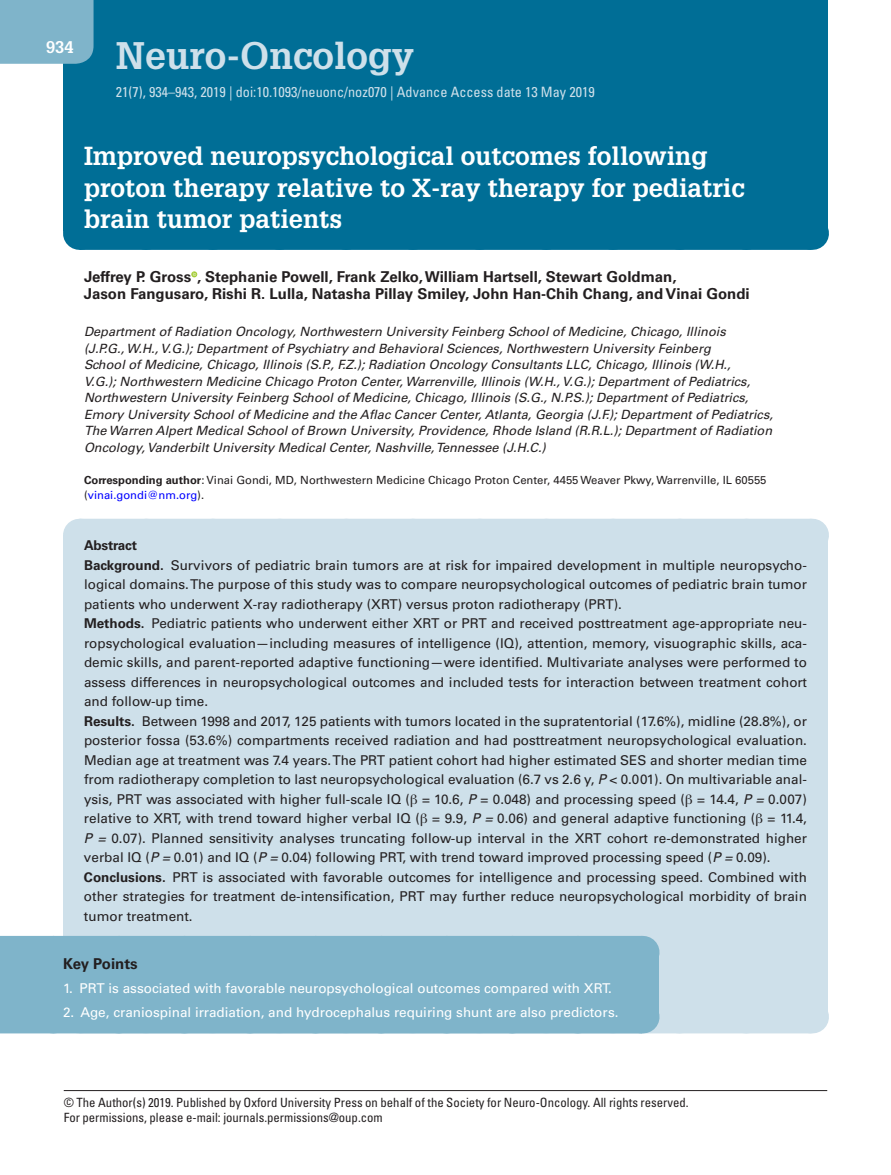
<style>
.page{position:relative;width:891px;height:1175px;background:#fff}
.page>*{position:absolute;margin:0;border:0;box-sizing:border-box;transform-origin:0 0}
.t1{font:700 37.5px "Glypha LT Std";color:#cee0ea}
.t2{font:700 25.5px/31.5px "Glypha LT Std";color:#fff}
.t3{font:700 16.5px "Glypha LT Std";color:#fff}
.t4{font:700 15px/16.5px "Univers LT Std";color:#231f20}
.t5{font:condensed 14.25px "Univers LT Std";color:#cee0ea}
.t6{font:13.5px/19.5px "Univers LT Std";color:#231f20}
.t7{font:13.5px "Univers LT Std";color:#fff}
.t8{font:italic 12.75px/16.5px "Univers LT Std";color:#231f20}
.t9{font:condensed 12.75px/15px "Univers LT Std";color:#231f20}
.t10{font:11.25px/15px "Univers LT Std";color:#231f20}
.s1{font-weight:700}
.s2{color:#00f}
.s3{font-style:italic}
.s4{font-family:"Gandhari Unicode"}
</style>
<div class="page">
<div style="left:63px;top:0;width:765px;height:166px;background:#006e96"></div>
<div style="left:0;top:0;width:94px;height:64px;background:#7fb4ca"></div>
<hr style="left:64px;top:1090px;width:763px;height:1px;background:#231f20">
<div style="left:63px;top:164px;width:765px;height:67px;background:#006e96"></div>
<div style="left:80px;top:217px;width:732px;height:33px;background:#006e96"></div>
<svg style="left:148px;top:249px;width:630px;height:1px"></svg>
<hr style="left:812px;top:217px;width:1px;height:33px;background:#006e96">
<div style="left:63px;top:536px;width:765px;height:18px;background:#cee0ea"></div>
<div style="left:80px;top:519px;width:732px;height:33px;background:#cee0ea"></div>
<hr style="left:812px;top:519px;width:1px;height:33px;background:#cee0ea">
<div style="left:63px;top:554px;width:765px;height:58px;background:#cee0ea"></div>
<div style="left:63px;top:612px;width:765px;height:98px;background:#cee0ea"></div>
<div style="left:63px;top:710px;width:765px;height:156px;background:#cee0ea"></div>
<div style="left:63px;top:866px;width:765px;height:153px;background:#cee0ea"></div>
<div style="left:80px;top:1000px;width:732px;height:33px;background:#cee0ea"></div>
<hr style="left:812px;top:1000px;width:1px;height:33px;background:#cee0ea">
<div style="left:0;top:936px;width:642px;height:33px;background:#7fb4ca"></div>
<hr style="left:642px;top:936px;width:1px;height:33px;background:#7fb4ca">
<div style="left:0;top:969px;width:659px;height:27px;background:#7fb4ca"></div>
<div style="left:0;top:993px;width:659px;height:27px;background:#7fb4ca"></div>
<div style="left:0;top:1000px;width:642px;height:33px;background:#7fb4ca"></div>
<svg style="left:643px;top:1014px;width:17px;height:19px"></svg>
<hr style="left:642px;top:1000px;width:1px;height:33px;background:#7fb4ca">
<svg style="left:191px;top:271px;width:6px;height:6px"></svg>
<p class="t3" style="left:46px;top:37px;width:29px">934</p>
<h1 class="t1" style="left:116px;top:32px;width:299px">Neuro-Oncology</h1>
<p class="t5" style="left:116px;top:83px;width:480px">21(7), 934–943, 2019 | doi:10.1093/neuonc/noz070 | Advance Access date 13 May 2019</p>
<h2 class="t2" style="left:84px;top:140px;width:662px">Improved neuropsychological outcomes following proton therapy relative to X-ray therapy for pediatric brain tumor patients</h2>
<p class="t4" style="left:84px;top:269px;width:667px">Jeffrey P. Gross , Stephanie Powell, Frank Zelko, William Hartsell, Stewart Goldman,<br>Jason Fangusaro, Rishi R. Lulla, Natasha Pillay Smiley, John Han-Chih Chang, and Vinai Gondi</p>
<p class="t8" style="left:84px;top:324px;width:690px">Department of Radiation Oncology, Northwestern University Feinberg School of Medicine, Chicago, Illinois<br>(J.P.G., W.H., V.G.); Department of Psychiatry and Behavioral Sciences, Northwestern University Feinberg<br>School of Medicine, Chicago, Illinois (S.P., F.Z.); Radiation Oncology Consultants LLC, Chicago, Illinois (W.H.,<br>V.G.); Northwestern Medicine Chicago Proton Center, Warrenville, Illinois (W.H., V.G.); Department of Pediatrics, Northwestern University Feinberg School of Medicine, Chicago, Illinois (S.G., N.P.S.); Department of Pediatrics, Emory University School of Medicine and the Aflac Cancer Center, Atlanta, Georgia (J.F.); Department of Pediatrics, The Warren Alpert Medical School of Brown University, Providence, Rhode Island (R.R.L.); Department of Radiation Oncology, Vanderbilt University Medical Center, Nashville, Tennessee (J.H.C.)</p>
<p class="t10" style="left:84px;top:473px;width:684px"><span class="s1">Corresponding author</span>: Vinai Gondi, MD, Northwestern Medicine Chicago Proton Center, 4455 Weaver Pkwy, Warrenville, IL 60555 (<span class="s2">vinai.gondi@nm.org</span>).</p>
<p class="t6" style="left:84px;top:536px;width:725px"><span class="s1">Abstract<br>Background.</span> Survivors of pediatric brain tumors are at risk for impaired development in multiple neuropsycho&shy;logical domains. The purpose of this study was to compare neuropsychological outcomes of pediatric brain tumor patients who underwent X-ray radiotherapy (XRT) versus proton radiotherapy (PRT).<br><span class="s1">Methods.</span> Pediatric patients who underwent either XRT or PRT and received posttreatment age-appropriate neu&shy;ropsychological evaluation—including measures of intelligence (IQ), attention, memory, visuographic skills, aca&shy;demic skills, and parent-reported adaptive functioning—were identified. Multivariate analyses were performed to assess differences in neuropsychological outcomes and included tests for interaction between treatment cohort and follow-up time.<br><span class="s1">Results.</span> Between 1998 and 2017, 125 patients with tumors located in the supratentorial (17.6%), midline (28.8%), or posterior fossa (53.6%) compartments received radiation and had posttreatment neuropsychological evaluation.<br>Median age at treatment was 7.4 years. The PRT patient cohort had higher estimated SES and shorter median time from radiotherapy completion to last neuropsychological evaluation (6.7 vs 2.6 y, <span class="s3">P</span> &lt; 0.001). On multivariable anal&shy;ysis, PRT was associated with higher full-scale IQ (<span class="s4">β</span> = 10.6, <span class="s3">P</span> = 0.048) and processing speed (<span class="s4">β</span> = 14.4, <span class="s3">P =</span> 0.007) relative to XRT, with trend toward higher verbal IQ (<span class="s4">β</span> = 9.9, <span class="s3">P =</span> 0.06) and general adaptive functioning (<span class="s4">β</span> = 11.4, <span class="s3">P =</span> 0.07). Planned sensitivity analyses truncating follow-up interval in the XRT cohort re-demonstrated higher verbal IQ (<span class="s3">P =</span> 0.01) and IQ (<span class="s3">P =</span> 0.04) following PRT, with trend toward improved processing speed (<span class="s3">P =</span> 0.09).<br><span class="s1">Conclusions.</span> PRT is associated with favorable outcomes for intelligence and processing speed. Combined with other strategies for treatment de-intensification, PRT may further reduce neuropsychological morbidity of brain tumor treatment.</p>
<p class="t4" style="left:63px;top:955px;width:76px">Key Points</p>
<p class="t7" style="left:63px;top:980px;width:550px">1. PRT is associated with favorable neuropsychological outcomes compared with XRT.</p>
<p class="t7" style="left:63px;top:1004px;width:557px">2. Age, craniospinal irradiation, and hydrocephalus requiring shunt are also predictors.</p>
<p class="t9" style="left:64px;top:1095px;width:626px">© The Author(s) 2019. Published by Oxford University Press on behalf of the Society for Neuro-Oncology. All rights reserved.<br>For permissions, please e-mail: journals.permissions@oup.com</p>
</div>
